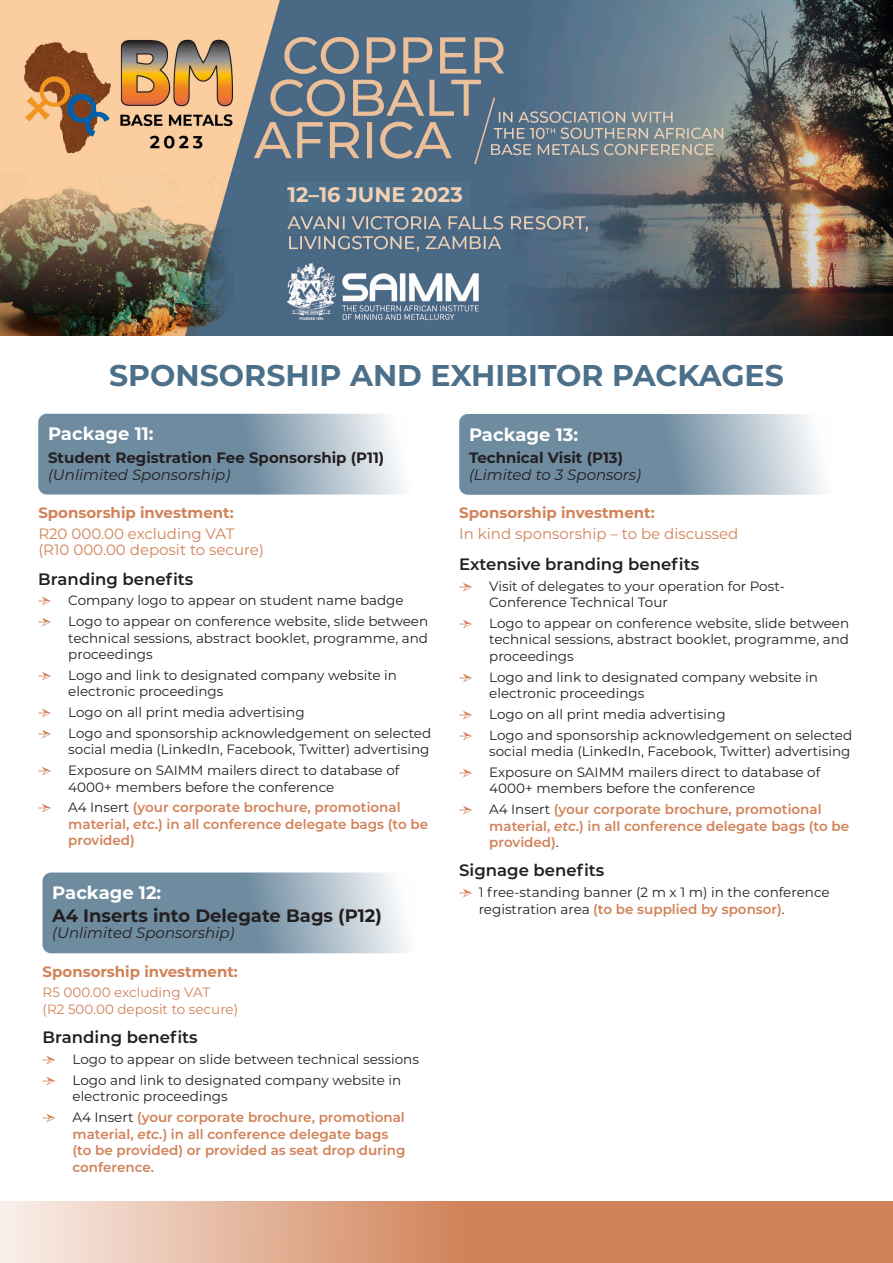
<style>
.page{position:relative;width:893px;height:1263px;background:#fff}
.page>*{position:absolute;margin:0;border:0;box-sizing:border-box;transform-origin:0 0}
.t1{font:700 30px "Montserrat";color:#4c708a}
.t2{font:700 21px "Montserrat";color:#f1d0b5}
.t3{font:700 18px "Montserrat";color:#fff}
.t4{font:700 18px "Montserrat";color:#231f20}
.t5{font:600 16.5px "Montserrat";color:#231f20}
.t6{font:15px "Montserrat";color:#d18258}
.t7{font:700 15px "Montserrat";color:#d18258}
.t8{font:italic 15px/16.5px "Montserrat";color:#231f20}
.t9{font:700 15px/16.5px "Montserrat";color:#231f20}
.t10{font:13.5px/16.5px "Montserrat";color:#231f20}
.t11{font:600 13.5px/16.5px "Montserrat";color:#d18258}
.t12{font:13.5px "Montserrat";color:#d18258}
.s1{font-weight:400;font-style:italic}
.s2{font-family:"Minion Pro";font-size:15px;color:#d18258}
.s3{font-family:"Minion Pro";font-weight:400;font-size:15px}
.s4{font-weight:400;color:#231f20}
.s5{font-style:italic}
.s6{font-weight:700;font-style:normal}
.s7{font-weight:600;color:#d18258}
</style>
<div class="page">
<svg style="left:43px;top:872px;width:374px;height:81px;fill:#6e8ba0"></svg>
<svg style="left:0;top:1201px;width:893px;height:62px;fill:#d2875f"></svg>
<img style="left:0;top:0;width:893px;height:335px">
<svg style="left:38px;top:414px;width:374px;height:80px;fill:#6e8ba0"></svg>
<svg style="left:459px;top:414px;width:374px;height:81px;fill:#6e8ba0"></svg>
<div style="left:288px;top:182px;width:183px;height:26px;background:#4c708a"></div>
<p class="t2" style="left:288px;top:180px;width:176px">12–16 JUNE 2023</p>
<p class="t1" style="left:109px;top:353px;width:676px">SPONSORSHIP AND EXHIBITOR PACKAGES</p>
<p class="t3" style="left:48px;top:421px;width:107px">Package 11:</p>
<p class="t9" style="left:48px;top:449px;width:338px">Student Registration Fee Sponsorship (P11) <span class="s1">(Unlimited Sponsorship)</span></p>
<p class="t7" style="left:38px;top:502px;width:197px">Sponsorship investment:</p>
<p class="t6" style="left:38px;top:523px;width:197px">R20 000.00 excluding VAT</p>
<p class="t6" style="left:38px;top:539px;width:227px">(R10 000.00 deposit to secure)</p>
<p class="t5" style="left:38px;top:567px;width:157px">Branding benefits</p>
<p class="t10" style="left:38px;top:592px;width:367px"><span class="s2">→</span> Company logo to appear on student name badge</p>
<p class="t10" style="left:68px;top:613px;width:361px;text-align:justify;text-indent:-30px"><span class="s2">→</span> Logo to appear on conference website, slide between technical sessions, abstract booklet, programme, and proceedings</p>
<p class="t10" style="left:68px;top:666px;width:330px;text-indent:-30px"><span class="s2">→</span> Logo and link to designated company website in electronic proceedings</p>
<p class="t10" style="left:38px;top:704px;width:268px"><span class="s2">→</span> Logo on all print media advertising</p>
<p class="t10" style="left:38px;top:724px;width:394px;text-align:right"><span class="s2">→</span> Logo and sponsorship acknowledgement on selected social media (LinkedIn, Facebook, Twitter) advertising</p>
<p class="t10" style="left:68px;top:762px;width:333px;text-indent:-30px"><span class="s2">→</span> Exposure on SAIMM mailers direct to database of<br>4000+ members before the conference</p>
<p class="t11" style="left:68px;top:799px;width:361px;text-indent:-30px"><span class="s3">→</span> <span class="s4">A4 Insert</span> (your corporate brochure, promotional material, <span class="s5">etc</span>.) in all conference delegate bags (to be provided)</p>
<p class="t3" style="left:52px;top:880px;width:111px">Package 12:</p>
<p class="t4" style="left:52px;top:902px;width:331px">A4 Inserts into Delegate Bags (P12)</p>
<p class="t8" style="left:52px;top:924px;width:184px">(Unlimited Sponsorship)</p>
<p class="t7" style="left:43px;top:960px;width:197px">Sponsorship investment:</p>
<p class="t12" style="left:43px;top:983px;width:169px">R5 000.00 excluding VAT</p>
<p class="t12" style="left:43px;top:1000px;width:197px">(R2 500.00 deposit to secure)</p>
<p class="t5" style="left:43px;top:1026px;width:157px">Branding benefits</p>
<p class="t10" style="left:43px;top:1051px;width:378px"><span class="s2">→</span> Logo to appear on slide between technical sessions</p>
<p class="t10" style="left:73px;top:1071px;width:330px;text-indent:-30px"><span class="s2">→</span> Logo and link to designated company website in electronic proceedings</p>
<p class="t11" style="left:73px;top:1108px;width:334px;text-indent:-30px"><span class="s3">→</span> <span class="s4">A4 Insert</span> (your corporate brochure, promotional material, <span class="s5">etc.</span>) in all conference delegate bags (to be provided) or provided as seat drop during conference.</p>
<p class="t3" style="left:469px;top:421px;width:111px">Package 13:</p>
<p class="t8" style="left:469px;top:449px;width:174px"><span class="s6">Technical Visit (P13) </span>(Limited to 3 Sponsors)</p>
<p class="t7" style="left:459px;top:502px;width:197px">Sponsorship investment:</p>
<p class="t6" style="left:459px;top:523px;width:280px">In kind sponsorship – to be discussed</p>
<p class="t5" style="left:459px;top:552px;width:241px">Extensive branding benefits</p>
<p class="t10" style="left:489px;top:577px;width:297px;text-indent:-30px"><span class="s2">→</span> Visit of delegates to your operation for Post-<br>Conference Technical Tour</p>
<p class="t10" style="left:489px;top:614px;width:361px;text-align:justify;text-indent:-30px"><span class="s2">→</span> Logo to appear on conference website, slide between technical sessions, abstract booklet, programme, and proceedings</p>
<p class="t10" style="left:489px;top:668px;width:330px;text-indent:-30px"><span class="s2">→</span> Logo and link to designated company website in electronic proceedings</p>
<p class="t10" style="left:459px;top:705px;width:268px"><span class="s2">→</span> Logo on all print media advertising</p>
<p class="t10" style="left:459px;top:726px;width:394px;text-align:right"><span class="s2">→</span> Logo and sponsorship acknowledgement on selected social media (LinkedIn, Facebook, Twitter) advertising</p>
<p class="t10" style="left:489px;top:763px;width:333px;text-indent:-30px"><span class="s2">→</span> Exposure on SAIMM mailers direct to database of<br>4000+ members before the conference</p>
<p class="t11" style="left:489px;top:800px;width:361px;text-indent:-30px"><span class="s3">→</span> <span class="s4">A4 Insert</span> (your corporate brochure, promotional material, <span class="s5">etc</span>.) in all conference delegate bags (to be provided)<span class="s4">.</span></p>
<p class="t5" style="left:459px;top:859px;width:147px">Signage benefits</p>
<p class="t10" style="left:479px;top:884px;width:352px;text-indent:-20px"><span class="s2">→</span> 1 free-standing banner (2 m x 1 m) in the conference registration area <span class="s7">(to be supplied by sponsor)</span>.</p>
</div>
